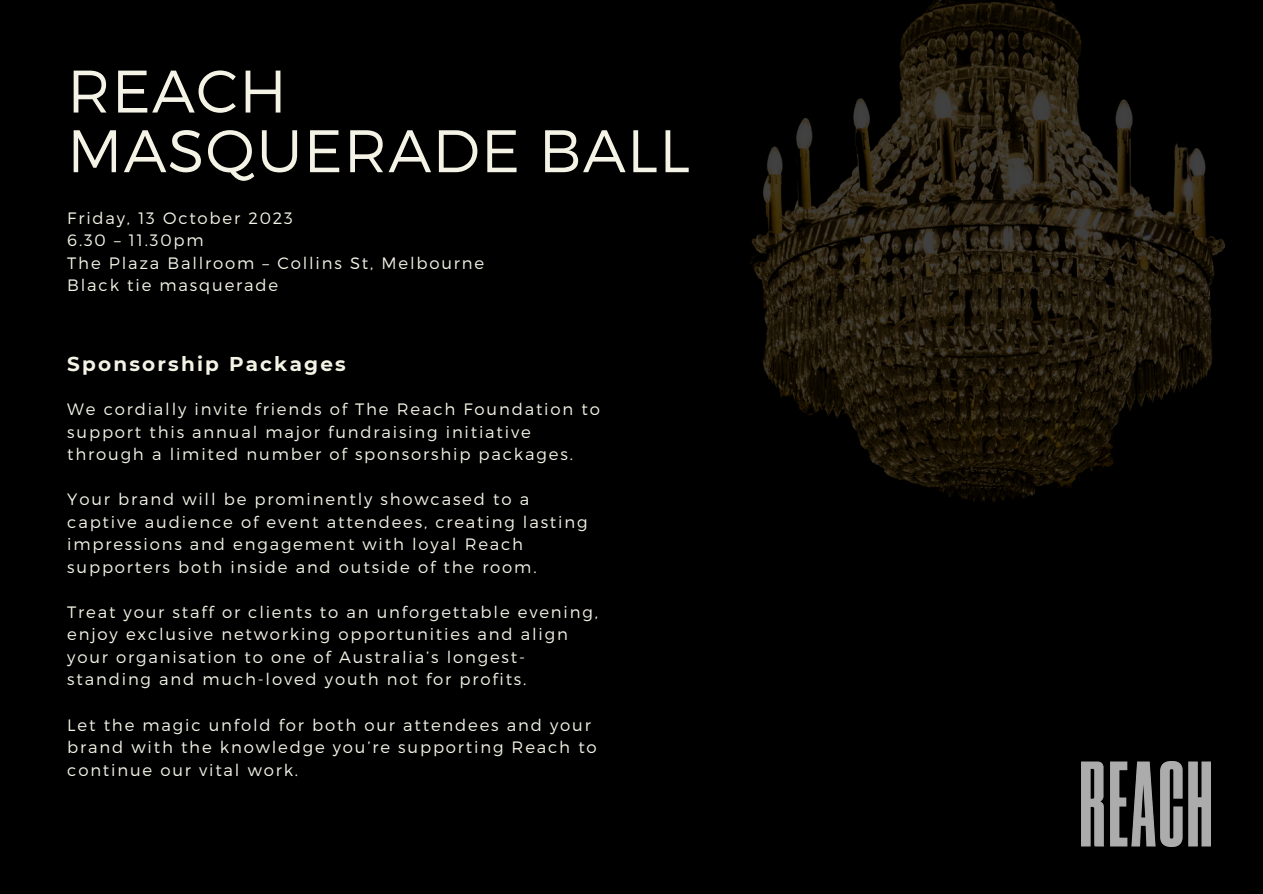
<style>
.page{position:relative;width:1263px;height:894px;background:#fff}
.page>*{position:absolute;margin:0;border:0;box-sizing:border-box;transform-origin:0 0}
.t1{font:300 59.85px/59.6px "Montserrat";letter-spacing:.02em;color:#f4f3e6}
.t2{font:700 19.95px "Montserrat";letter-spacing:.11em;color:#f4f3e6}
.t3{font:300 16.5px/22.5px "Montserrat";letter-spacing:.11em;color:#f4f3e6}
</style>
<div class="page">
<div style="left:0;top:0;width:1263px;height:893px;background:#000"></div>
<img style="left:750px;top:0;width:475px;height:502px">
<img style="left:1082px;top:761px;width:128px;height:85px">
<p class="t1" style="left:67px;top:58px;width:624px">REACH<br>MASQUERADE BALL</p>
<p class="t3" style="left:67px;top:206px;width:227px">Friday, 13 October 2023</p>
<p class="t3" style="left:67px;top:228px;width:138px">6.30 – 11.30pm</p>
<p class="t3" style="left:67px;top:251px;width:418px">The Plaza Ballroom – Collins St, Melbourne</p>
<p class="t3" style="left:67px;top:273px;width:212px">Black tie masquerade</p>
<p class="t2" style="left:67px;top:352px;width:280px">Sponsorship Packages</p>
<p class="t3" style="left:67px;top:397px;width:534px">We cordially invite friends of The Reach Foundation to support this annual major fundraising initiative through a limited number of sponsorship packages.</p>
<p class="t3" style="left:67px;top:487px;width:522px">Your brand will be prominently showcased to a captive audience of event attendees, creating lasting impressions and engagement with loyal Reach supporters both inside and outside of the room.</p>
<p class="t3" style="left:67px;top:599px;width:532px">Treat your staff or clients to an unforgettable evening, enjoy exclusive networking opportunities and align your organisation to one of Australia’s longest&shy;standing and much-loved youth not for profits.</p>
<p class="t3" style="left:67px;top:712px;width:531px">Let the magic unfold for both our attendees and your brand with the knowledge you’re supporting Reach to continue our vital work.</p>
</div>
